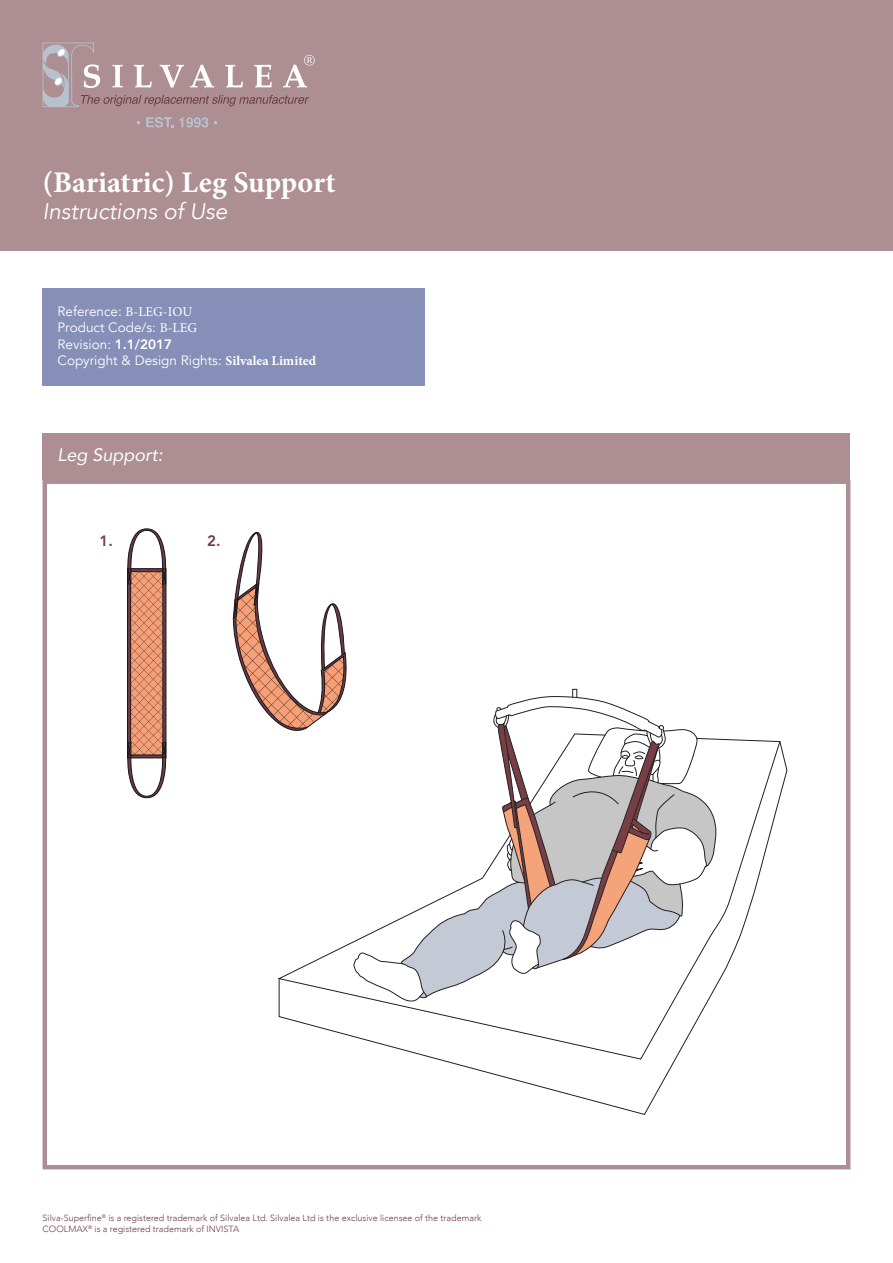
<style>
.page{position:relative;width:893px;height:1263px;background:#fff}
.page>*{position:absolute;margin:0;border:0;box-sizing:border-box;transform-origin:0 0}
.t1{font:700 30px "Minion Pro";color:#fff}
.t2{font:italic 22.5px "Avenir";color:#fff}
.t3{font:italic 18px "Avenir";color:#fff}
.t4{font:800 15px "Avenir";color:#6e3c46}
.t5{font:13.5px/16.2px "Avenir";color:#fff}
.t6{font:300 9px/10.8px "Avenir";color:#6e3c46}
.s1{font-family:"Minion Pro"}
.s2{font-weight:800}
.s3{font-family:"Minion Pro";font-weight:700}
</style>
<div class="page">
<svg style="left:127px;top:528px;width:40px;height:271px"></svg>
<svg style="left:278px;top:740px;width:510px;height:375px"></svg>
<svg style="left:233px;top:532px;width:484px;height:470px"></svg>
<div style="left:43px;top:433px;width:807px;height:46px;background:#ac8e93"></div>
<div style="left:43px;top:288px;width:382px;height:98px;background:#868fb8"></div>
<div style="left:0;top:0;width:893px;height:251px;background:#ac8e93"></div>
<svg style="left:146px;top:117px;width:27px;height:11px"></svg>
<svg style="left:179px;top:117px;width:29px;height:11px"></svg>
<svg style="left:43px;top:43px;width:272px;height:64px"></svg>
<div style="left:43px;top:479px;width:807px;height:690px;border:5px solid #ac8e93"></div>
<h1 class="t1" style="left:43px;top:170px;width:295px">(Bariatric) Leg Support</h1>
<h2 class="t2" style="left:43px;top:198px;width:186px">Instructions of Use</h2>
<h3 class="t5" style="left:58px;top:305px;width:260px">Reference: <span class="s1">B-LEG-IOU<br></span>Product Code/s: <span class="s1">B-LEG<br></span>Revision: <span class="s2">1.1/2017<br></span>Copyright &amp; Design Rights: <span class="s3">Silvalea Limited</span></h3>
<h3 class="t3" style="left:58px;top:448px;width:107px">Leg Support:</h3>
<h3 class="t4" style="left:100px;top:534px;width:15px">1.</h3>
<h3 class="t4" style="left:207px;top:534px;width:15px">2.</h3>
<p class="t6" style="left:43px;top:1212px;width:440px">Silva-Superfine<sup>®</sup> is a registered trademark of Silvalea Ltd. Silvalea Ltd is the exclusive licensee of the trademark<br>COOLMAX<sup>®</sup> is a registered trademark of INVISTA</p>
</div>
